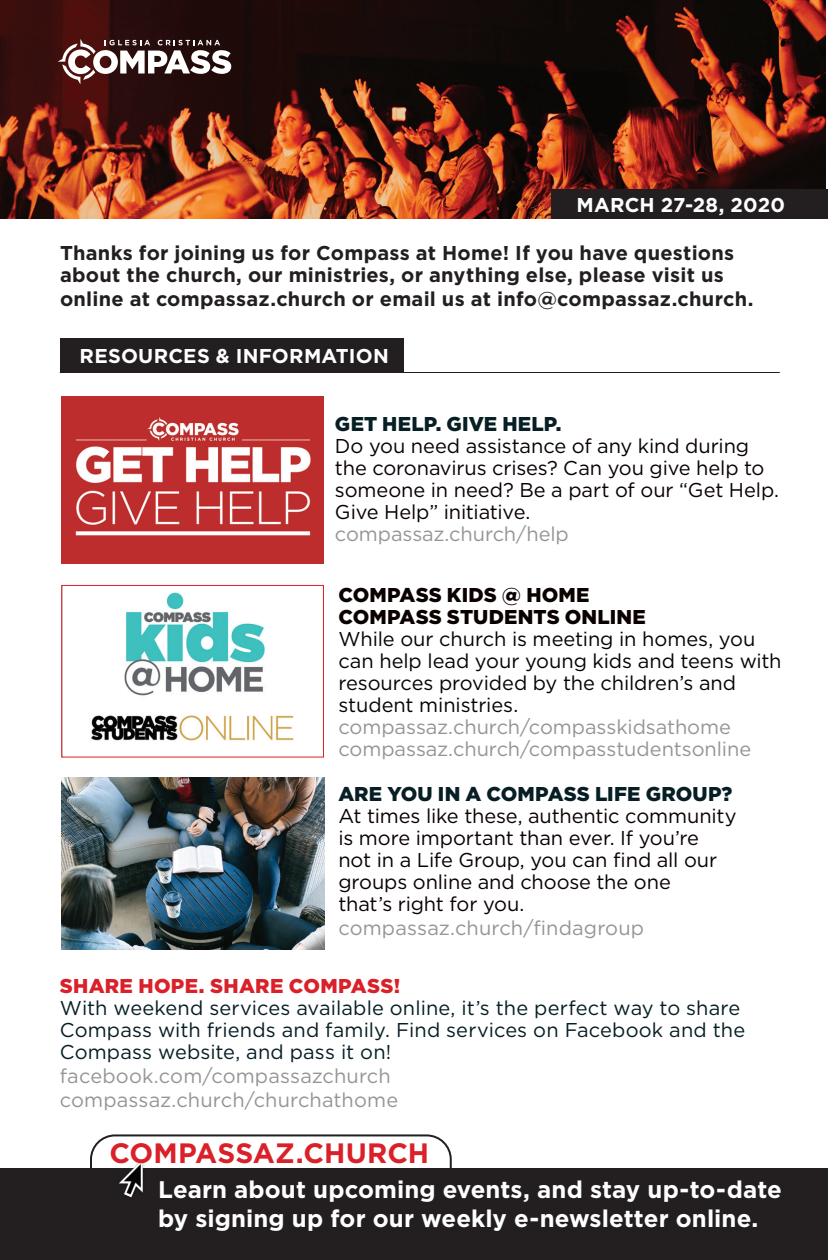
<style>
.page{position:relative;width:828px;height:1260px;background:#fff}
.page>*{position:absolute;margin:0;border:0;box-sizing:border-box;transform-origin:0 0}
.t1{font:700 28px "Gotham";color:#da2028}
.t2{font:700 24px "Gotham";letter-spacing:.005em;color:#fff}
.t3{font:20px/22px "Gotham";letter-spacing:-.005em;color:#0a0000}
.t4{font:20px "Gotham";color:#939598}
.t5{font:700 20px/22px "Gotham";letter-spacing:.01em;color:#231f20}
.t6{font:20px/22px "Gotham";letter-spacing:.005em;color:#061e24}
.t7{font:20px/22px "Gotham";letter-spacing:-.005em;color:#040503}
.t8{font:900 20px "Gotham";letter-spacing:.005em;color:#061e24}
.t9{font:900 20px "Gotham";letter-spacing:.005em;color:#0a0000}
.t10{font:700 20px "Gotham";letter-spacing:.01em;color:#fff}
.t11{font:900 20px "Gotham";letter-spacing:.015em;color:#da2028}
</style>
<div class="page">
<img style="left:0;top:0;width:826px;height:218px">
<div style="left:551px;top:189px;width:277px;height:29px;background:#231f20"></div>
<div style="left:60px;top:338px;width:343px;height:35px;background:#231f20"></div>
<hr style="left:60px;top:372px;width:720px;height:1px;background:#231f20">
<img style="left:91px;top:592px;width:203px;height:149px">
<div style="left:62px;top:585px;width:262px;height:172px;border:1px solid #da2028"></div>
<img style="left:62px;top:777px;width:262px;height:172px">
<img style="left:62px;top:397px;width:262px;height:166px">
<div style="left:90px;top:1134px;width:362px;height:92px;border:2px solid #231f20;border-radius:24px"></div>
<div style="left:0;top:1168px;width:828px;height:92px;background:#231f20"></div>
<img style="left:119px;top:1159px;width:26px;height:39px">
<svg style="left:58px;top:39px;width:173px;height:45px"></svg>
<p class="t10" style="left:577px;top:191px;width:210px">MARCH 27-28, 2020</p>
<p class="t5" style="left:60px;top:241px;width:676px">Thanks for joining us for Compass at Home! If you have questions about the church, our ministries, or anything else, please visit us</p>
<p class="t5" style="left:60px;top:287px;width:695px">online at compassaz.church or email us at info@compassaz.church.</p>
<p class="t10" style="left:80px;top:343px;width:311px">RESOURCES &amp; INFORMATION</p>
<p class="t8" style="left:335px;top:411px;width:228px">GET HELP. GIVE HELP.</p>
<p class="t3" style="left:335px;top:435px;width:446px">Do you need assistance of any kind during the coronavirus crises? Can you give help to someone in need? Be a part of our “Get Help.<br>Give Help” initiative.</p>
<p class="t4" style="left:335px;top:522px;width:235px">compassaz.church/help</p>
<p class="t9" style="left:338px;top:582px;width:253px">COMPASS KIDS @ HOME</p>
<p class="t9" style="left:338px;top:604px;width:309px">COMPASS STUDENTS ONLINE</p>
<p class="t7" style="left:338px;top:628px;width:445px">While our church is meeting in homes, you can help lead your young kids and teens with resources provided by the children’s and student ministries.</p>
<p class="t4" style="left:338px;top:714px;width:394px">compassaz.church/compasskidsathome</p>
<p class="t4" style="left:338px;top:736px;width:414px">compassaz.church/compasstudentsonline</p>
<p class="t8" style="left:338px;top:780px;width:395px">ARE YOU IN A COMPASS LIFE GROUP?</p>
<p class="t3" style="left:338px;top:805px;width:400px">At times like these, authentic community</p>
<p class="t3" style="left:338px;top:827px;width:362px">is more important than ever. If you’re</p>
<p class="t3" style="left:338px;top:849px;width:380px">not in a Life Group, you can find all our</p>
<p class="t3" style="left:338px;top:871px;width:334px">groups online and choose the one</p>
<p class="t3" style="left:338px;top:893px;width:188px">that’s right for you.</p>
<p class="t4" style="left:338px;top:915px;width:307px">compassaz.church/findagroup</p>
<p class="t11" style="left:60px;top:972px;width:342px">SHARE HOPE. SHARE COMPASS!</p>
<p class="t6" style="left:60px;top:997px;width:687px">With weekend services available online, it’s the perfect way to share<br>Compass with friends and family. Find services on Facebook and the<br>Compass website, and pass it on!</p>
<p class="t4" style="left:60px;top:1063px;width:332px">facebook.com/compassazchurch</p>
<p class="t4" style="left:60px;top:1087px;width:340px">compassaz.church/churchathome</p>
<p class="t1" style="left:110px;top:1134px;width:321px">COMPASSAZ.CHURCH</p>
<p class="t2" style="left:158px;top:1173px;width:625px">Learn about upcoming events, and stay up-to-date</p>
<p class="t2" style="left:158px;top:1202px;width:602px">by signing up for our weekly e-newsletter online.</p>
</div>
